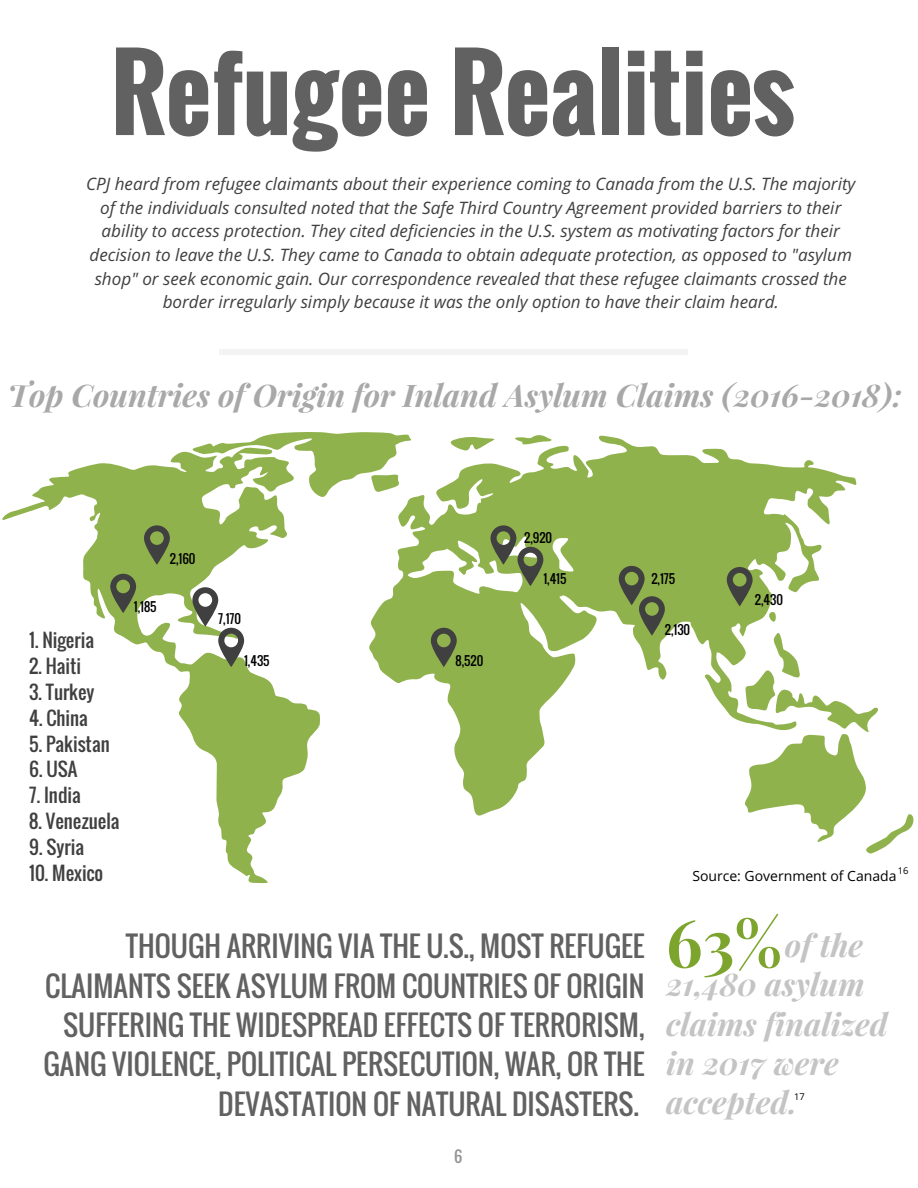
<style>
.page{position:relative;width:918px;height:1188px;background:#fff}
.page>*{position:absolute;margin:0;border:0;box-sizing:border-box;transform-origin:0 0}
.t1{font:700 99.6px "Oswald";color:#616161}
.t2{font:700 65.4px "Playfair Display";color:#7da52e}
.t3{font:italic 700 31.2px "Playfair Display";color:#a8a8a8}
.t4{font:italic 700 31.2px/39.3px "Playfair Display";color:#c4c4c4}
.t5{font:28.05px/39.3px "Oswald";color:#616161;text-align:right}
.t6{font:18.75px "Oswald";color:#404040}
.t7{font:italic 17.1px/23.7px "Open Sans";color:#404040;text-align:center}
.t8{font:15.6px "Oswald";color:#949494}
.t9{font:13.95px "Open Sans";color:#000}
.t10{font:12.45px "Oswald";color:#000}
.t11{font:9.3px "Open Sans";color:#000}
</style>
<div class="page">
<div style="left:220px;top:349px;width:468px;height:5px;background:#f3f3f3"></div>
<svg style="left:2px;top:432px;width:912px;height:451px"></svg>
<svg style="left:431px;top:628px;width:26px;height:39px"></svg>
<svg style="left:192px;top:587px;width:52px;height:80px"></svg>
<svg style="left:727px;top:567px;width:26px;height:39px"></svg>
<svg style="left:110px;top:574px;width:26px;height:39px"></svg>
<svg style="left:619px;top:566px;width:46px;height:70px;background:#7c9152"></svg>
<svg style="left:491px;top:525px;width:52px;height:61px"></svg>
<svg style="left:144px;top:525px;width:26px;height:40px"></svg>
<h1 class="t1" style="left:111px;top:16px;width:686px">Refugee Realities</h1>
<p class="t7" style="left:86px;top:172px;width:771px">CPJ heard from refugee claimants about their experience coming to Canada from the U.S. The majority of the individuals consulted noted that the Safe Third Country Agreement provided barriers to their ability to access protection. They cited deficiencies in the U.S. system as motivating factors for their decision to leave the U.S. They came to Canada to obtain adequate protection, as opposed to "asylum shop" or seek economic gain. Our correspondence revealed that these refugee claimants crossed the border irregularly simply because it was the only option to have their claim heard.</p>
<h3 class="t3" style="left:8px;top:373px;width:896px">Top Countries of Origin for Inland Asylum Claims (2016-2018):</h3>
<p class="t6" style="left:29px;top:626px;width:66px">1. Nigeria</p>
<p class="t6" style="left:29px;top:652px;width:54px">2. Haiti</p>
<p class="t6" style="left:29px;top:677px;width:67px">3. Turkey</p>
<p class="t6" style="left:29px;top:703px;width:60px">4. China</p>
<p class="t6" style="left:29px;top:729px;width:82px">5. Pakistan</p>
<p class="t6" style="left:29px;top:755px;width:50px">6. USA</p>
<p class="t6" style="left:29px;top:781px;width:53px">7. India</p>
<p class="t6" style="left:29px;top:807px;width:92px">8. Venezuela</p>
<p class="t6" style="left:29px;top:833px;width:56px">9. Syria</p>
<p class="t6" style="left:29px;top:859px;width:76px">10. Mexico</p>
<p class="t10" style="left:170px;top:549px;width:27px">2,160</p>
<p class="t10" style="left:134px;top:597px;width:24px">1,185</p>
<p class="t10" style="left:218px;top:610px;width:24px">7,170</p>
<p class="t10" style="left:244px;top:651px;width:27px">1,435</p>
<p class="t10" style="left:456px;top:651px;width:29px">8,520</p>
<p class="t10" style="left:524px;top:529px;width:29px">2,920</p>
<p class="t10" style="left:543px;top:569px;width:25px">1,415</p>
<p class="t10" style="left:651px;top:569px;width:25px">2,175</p>
<p class="t10" style="left:665px;top:620px;width:27px">2,130</p>
<p class="t10" style="left:755px;top:590px;width:30px">2,430</p>
<p class="t11" style="left:898px;top:864px;width:12px">16</p>
<p class="t9" style="left:692px;top:866px;width:206px">Source: Government of Canada</p>
<h3 class="t5" style="left:44px;top:926px;width:603px">THOUGH ARRIVING VIA THE U.S., MOST REFUGEE CLAIMANTS SEEK ASYLUM FROM COUNTRIES OF ORIGIN SUFFERING THE WIDESPREAD EFFECTS OF TERRORISM, GANG VIOLENCE, POLITICAL PERSECUTION, WAR, OR THE DEVASTATION OF NATURAL DISASTERS.</h3>
<p class="t8" style="left:454px;top:1145px;width:10px">6</p>
<h2 class="t2" style="left:666px;top:897px;width:118px">63%</h2>
<h3 class="t4" style="left:666px;top:924px;width:223px;text-indent:119px">of the<br>21,480 asylum claims finalized in 2017 were accepted.</h3>
<p class="t11" style="left:794px;top:1090px;width:12px">17</p>
</div>
